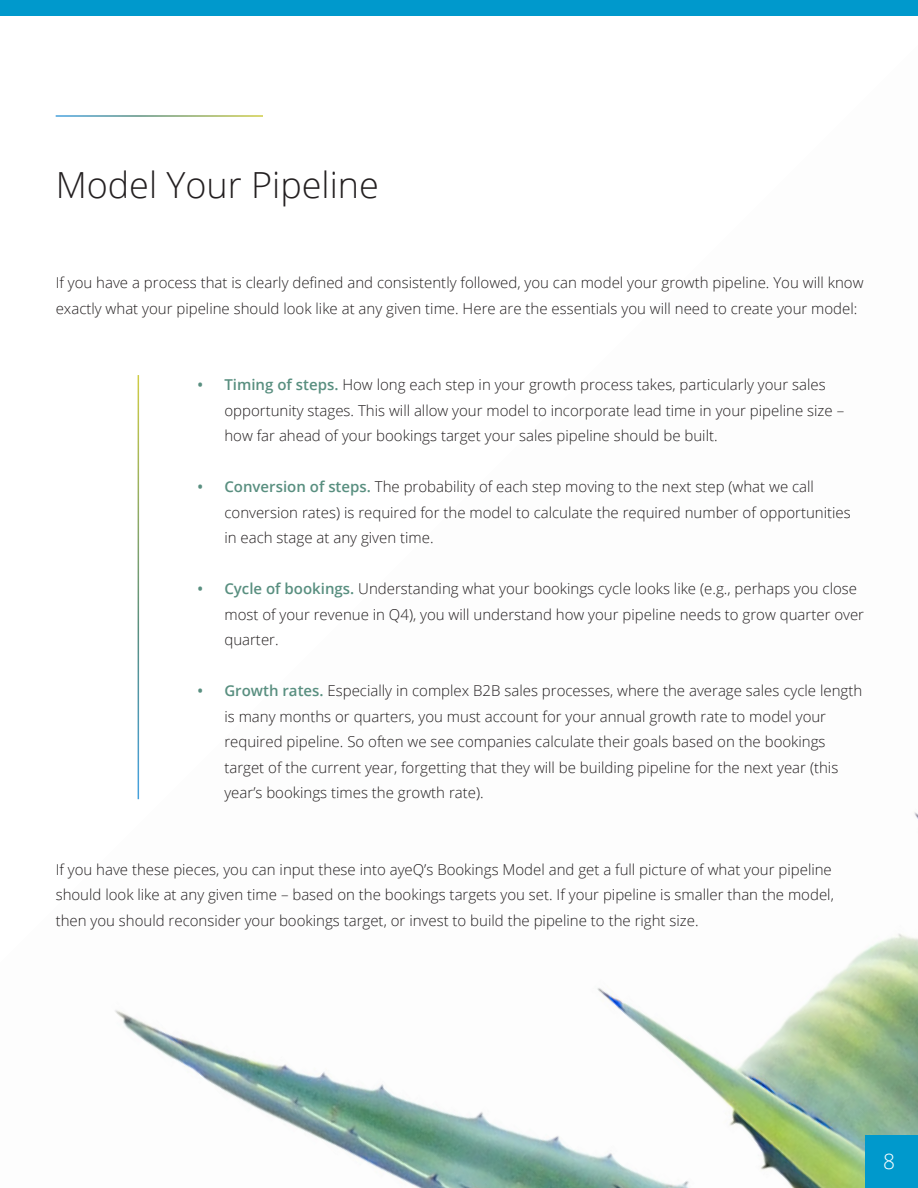
<style>
.page{position:relative;width:918px;height:1188px;background:#fff}
.page>*{position:absolute;margin:0;border:0;box-sizing:border-box;transform-origin:0 0}
.t1{font:300 36px "Open Sans";color:#231f20}
.t2{font:300 21px "Open Sans";color:#fff}
.t3{font:300 15px/25.5px "Open Sans";color:#231f20}
.s1{font-weight:600;color:#598f80}
</style>
<div class="page">
<img style="left:55px;top:115px;width:863px;height:1073px">
<div style="left:866px;top:1136px;width:52px;height:52px;background:#09c"></div>
<hr style="left:56px;top:115px;width:207px;height:2px;background:#fff">
<hr style="left:138px;top:375px;width:1px;height:424px;background:#fff">
<div style="left:0;top:0;width:918px;height:16px;background:#09c"></div>
<p class="t1" style="left:56px;top:160px;width:325px">Model Your Pipeline</p>
<p class="t3" style="left:56px;top:270px;width:809px">If you have a process that is clearly defined and consistently followed, you can model your growth pipeline. You will know exactly what your pipeline should look like at any given time. Here are the essentials you will need to create your model:</p>
<p class="t3" style="left:224px;top:372px;width:621px;text-indent:-27px"><span class="s1">• Timing of steps.</span> How long each step in your growth process takes, particularly your sales opportunity stages. This will allow your model to incorporate lead time in your pipeline size – how far ahead of your bookings target your sales pipeline should be built.</p>
<p class="t3" style="left:224px;top:474px;width:628px;text-indent:-27px"><span class="s1">• Conversion of steps.</span> The probability of each step moving to the next step (what we call conversion rates) is required for the model to calculate the required number of opportunities in each stage at any given time.</p>
<p class="t3" style="left:224px;top:576px;width:641px;text-indent:-27px"><span class="s1">• Cycle of bookings.</span> Understanding what your bookings cycle looks like (e.g., perhaps you close most of your revenue in Q4), you will understand how your pipeline needs to grow quarter over quarter.</p>
<p class="t3" style="left:224px;top:678px;width:639px;text-indent:-27px"><span class="s1">• Growth rates.</span> Especially in complex B2B sales processes, where the average sales cycle length is many months or quarters, you must account for your annual growth rate to model your required pipeline. So often we see companies calculate their goals based on the bookings target of the current year, forgetting that they will be building pipeline for the next year (this year’s bookings times the growth rate).</p>
<p class="t3" style="left:56px;top:856px;width:780px">If you have these pieces, you can input these into ayeQ’s Bookings Model and get a full picture of what your pipeline should look like at any given time – based on the bookings targets you set. If your pipeline is smaller than the model, then you should reconsider your bookings target, or invest to build the pipeline to the right size.</p>
<p class="t2" style="left:883px;top:1147px;width:13px">8</p>
</div>
